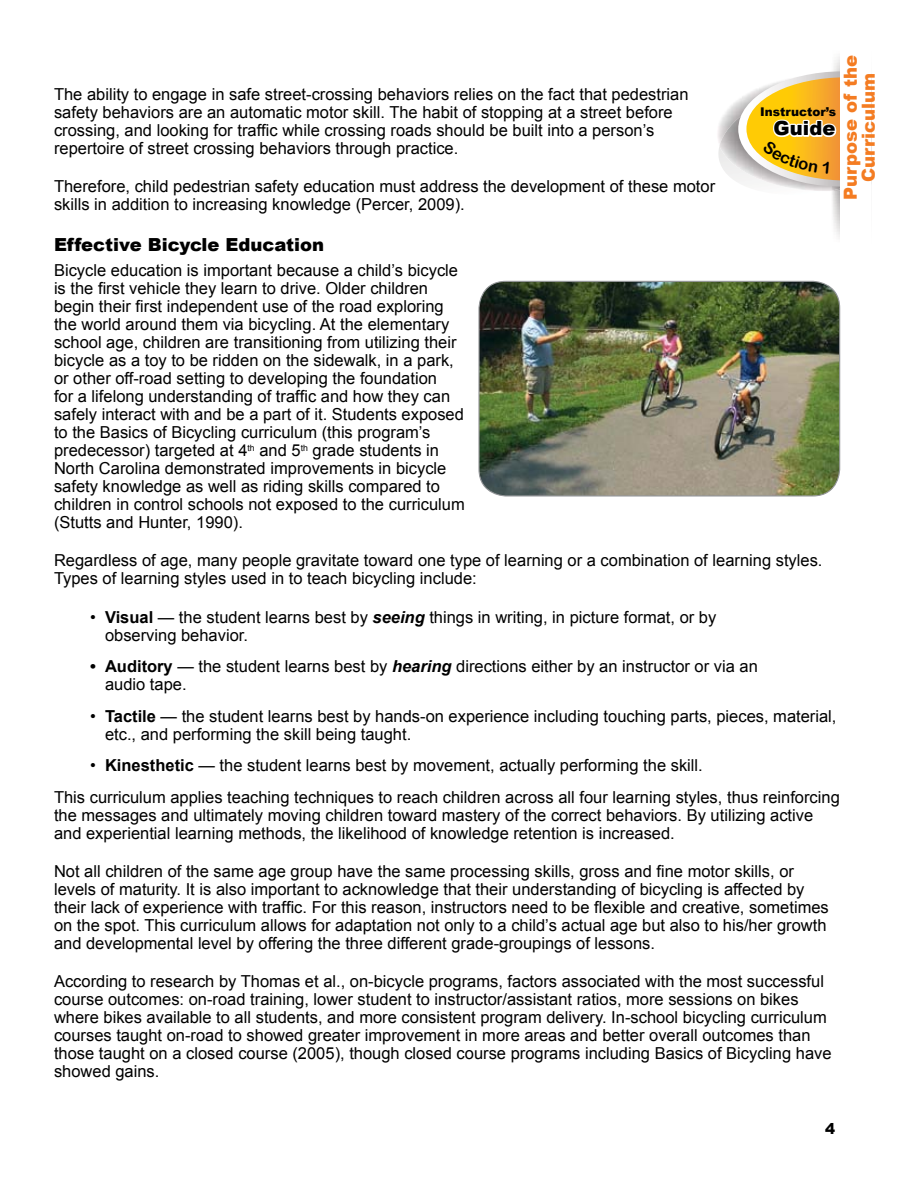
<style>
.page{position:relative;width:918px;height:1188px;background:#fff}
.page>*{position:absolute;margin:0;border:0;box-sizing:border-box;transform-origin:0 0}
.t1{font:900 19.5px "Arial";color:#000}
.t2{font:900 18px "Arial";color:#000}
.t3{font:900 18px/18px "Arial";color:#f47c22;text-align:center}
.t4{font:16.5px/18px "Arial";color:#000}
.t5{font:900 15px "Arial";color:#000}
.t6{font:900 12px "Arial";color:#000}
.s1{font-weight:700}
.s2{font-weight:700;font-style:italic}
</style>
<div class="page">
<img style="left:480px;top:281px;width:360px;height:214px">
<div style="left:478px;top:281px;width:362px;height:216px;border:1px solid #939598;border-radius:27px"></div>
<svg style="left:718px;top:56px;width:122px;height:181px"></svg>
<p class="t3" style="left:841px;top:200px;width:146px;rotate:-90deg">Purpose of the<br>Curriculum</p>
<p class="t4" style="left:54px;top:85px;width:636px">The ability to engage in safe street-crossing behaviors relies on the fact that pedestrian safety behaviors are an automatic motor skill. The habit of stopping at a street before crossing, and looking for traffic while crossing roads should be built into a person’s repertoire of street crossing behaviors through practice.</p>
<p class="t4" style="left:54px;top:177px;width:663px">Therefore, child pedestrian safety education must address the development of these motor skills in addition to increasing knowledge (Percer, 2009).</p>
<p class="t2" style="left:54px;top:232px;width:272px">Effective Bicycle Education</p>
<p class="t4" style="left:54px;top:261px;width:412px">Bicycle education is important because a child’s bicycle is the first vehicle they learn to drive. Older children begin their first independent use of the road exploring the world around them via bicycling. At the elementary school age, children are transitioning from utilizing their bicycle as a toy to be ridden on the sidewalk, in a park, or other off-road setting to developing the foundation<br>for a lifelong understanding of traffic and how they can safely interact with and be a part of it. Students exposed to the Basics of Bicycling curriculum (this program’s predecessor) targeted at 4<sup>th</sup> and 5<sup>th</sup> grade students in North Carolina demonstrated improvements in bicycle safety knowledge as well as riding skills compared to children in control schools not exposed to the curriculum (Stutts and Hunter, 1990).</p>
<p class="t4" style="left:54px;top:552px;width:770px">Regardless of age, many people gravitate toward one type of learning or a combination of learning styles.<br>Types of learning styles used in to teach bicycling include:</p>
<p class="t4" style="left:105px;top:608px;width:613px;text-indent:-15px">• <span class="s1">Visual</span> — the student learns best by <span class="s2">seeing</span> things in writing, in picture format, or by observing behavior.</p>
<p class="t4" style="left:105px;top:657px;width:654px;text-indent:-15px"><span class="s1">• Auditory</span> — the student learns best by <span class="s2">hearing</span> directions either by an instructor or via an audio tape.</p>
<p class="t4" style="left:105px;top:707px;width:733px;text-indent:-15px">• <span class="s1">Tactile</span> — the student learns best by hands-on experience including touching parts, pieces, material, etc., and performing the skill being taught.</p>
<p class="t4" style="left:54px;top:750px;width:787px;line-height:31.5px;text-indent:36px">• <span class="s1">Kinesthetic</span> — the student learns best by movement, actually performing the skill.<br>This curriculum applies teaching techniques to reach children across all four learning styles, thus reinforcing</p>
<p class="t4" style="left:54px;top:806px;width:761px">the messages and ultimately moving children toward mastery of the correct behaviors. By utilizing active and experiential learning methods, the likelihood of knowledge retention is increased.</p>
<p class="t4" style="left:54px;top:862px;width:776px">Not all children of the same age group have the same processing skills, gross and fine motor skills, or levels of maturity. It is also important to acknowledge that their understanding of bicycling is affected by their lack of experience with traffic. For this reason, instructors need to be flexible and creative, sometimes on the spot. This curriculum allows for adaptation not only to a child’s actual age but also to his/her growth and developmental level by offering the three different grade-groupings of lessons.</p>
<p class="t4" style="left:54px;top:972px;width:779px">According to research by Thomas et al., on-bicycle programs, factors associated with the most successful course outcomes: on-road training, lower student to instructor/assistant ratios, more sessions on bikes where bikes available to all students, and more consistent program delivery. In-school bicycling curriculum courses taught on-road to showed greater improvement in more areas and better overall outcomes than those taught on a closed course (2005), though closed course programs including Basics of Bicycling have showed gains.</p>
<p class="t6" style="left:760px;top:103px;width:78px">Instructor’s</p>
<p class="t1" style="left:774px;top:114px;width:63px">Guide</p>
<p class="t5" style="left:825px;top:1118px;width:12px">4</p>
</div>
